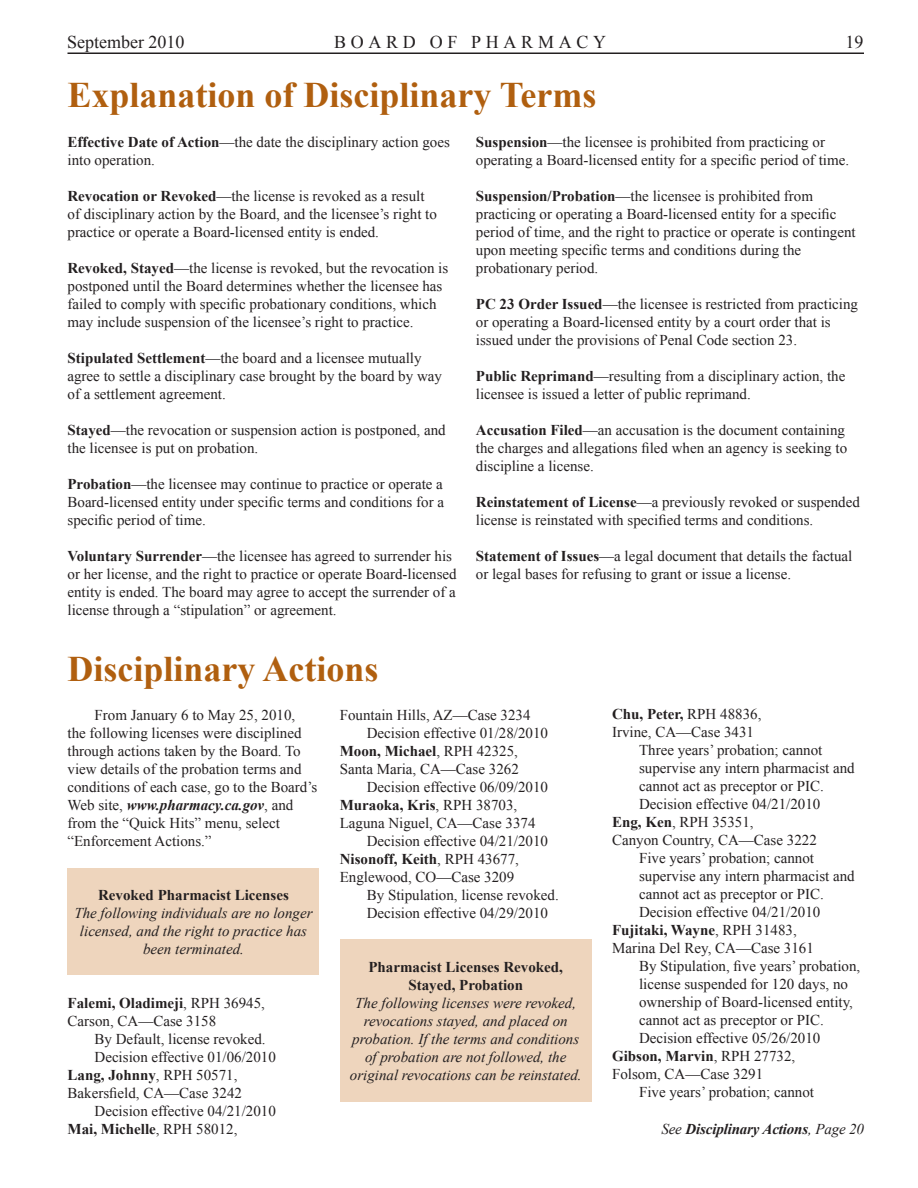
<style>
.page{position:relative;width:918px;height:1188px;background:#fff}
.page>*{position:absolute;margin:0;border:0;box-sizing:border-box;transform-origin:0 0}
.t1{font:700 36px "Times New Roman";color:#b05f0f}
.t2{font:18px "Times New Roman";letter-spacing:.26em;color:#231f20}
.t3{font:18px "Times New Roman";color:#231f20}
.t4{font:18px "Times New Roman";letter-spacing:.13em;color:#231f20}
.Body_Text_3{font:15px/18px "Times New Roman";color:#231f20}
.Body_Text_3-2{font:italic 15px/18px "Times New Roman";color:#231f20;text-align:center}
.Heading_1{font:700 15px/18px "Times New Roman";color:#231f20;text-align:center}
.Body_Text_3-3{font:700 15px "Times New Roman";color:#231f20}
.t5{font:italic 700 15px "Times New Roman";letter-spacing:-.01em;color:#231f20}
.s1{font-weight:700}
.s2{font-weight:700;font-style:italic}
.s3{font-weight:700;font-style:normal}
.s4{font-weight:400}
</style>
<div class="page">
<hr style="left:68px;top:52px;width:796px;height:2px;background:#231f20">
<div style="left:340px;top:939px;width:252px;height:163px;background:#eed5bd"></div>
<div style="left:68px;top:868px;width:252px;height:107px;background:#eed5bd"></div>
<p class="t3" style="left:67px;top:30px;width:119px">September 2010</p>
<p class="t2" style="left:334px;top:30px;width:273px">BOARD OF PHARMACY</p>
<p class="t4" style="left:846px;top:30px;width:19px">19</p>
<p class="t1" style="left:68px;top:70px;width:531px">Explanation of Disciplinary Terms</p>
<p class="Body_Text_3" style="left:68px;top:133px;width:384px"><span class="s1">Effective Date of Action</span>—the date the disciplinary action goes into operation.</p>
<p class="Body_Text_3" style="left:68px;top:187px;width:371px"><span class="s1">Revocation or Revoked</span>—the license is revoked as a result of disciplinary action by the Board, and the licensee’s right to practice or operate a Board-licensed entity is ended.</p>
<p class="Body_Text_3" style="left:68px;top:259px;width:382px"><span class="s1">Revoked, Stayed</span>—the license is revoked, but the revocation is postponed until the Board determines whether the licensee has failed to comply with specific probationary conditions, which may include suspension of the licensee’s right to practice.</p>
<p class="Body_Text_3" style="left:68px;top:349px;width:376px"><span class="s1">Stipulated Settlement</span>—the board and a licensee mutually agree to settle a disciplinary case brought by the board by way of a settlement agreement.</p>
<p class="Body_Text_3" style="left:68px;top:421px;width:380px"><span class="s1">Stayed</span>—the revocation or suspension action is postponed, and the licensee is put on probation.</p>
<p class="Body_Text_3" style="left:68px;top:475px;width:378px;text-align:justify"><span class="s1">Probation</span>—the licensee may continue to practice or operate a Board-licensed entity under specific terms and conditions for a specific period of time.</p>
<p class="Body_Text_3" style="left:68px;top:547px;width:391px"><span class="s1">Voluntary Surrender</span>—the licensee has agreed to surrender his or her license, and the right to practice or operate Board-licensed entity is ended. The board may agree to accept the surrender of a license through a “stipulation” or agreement.</p>
<p class="Body_Text_3" style="left:476px;top:133px;width:375px"><span class="s1">Suspension</span>—the licensee is prohibited from practicing or operating a Board-licensed entity for a specific period of time.</p>
<p class="Body_Text_3" style="left:476px;top:187px;width:381px"><span class="s1">Suspension/Probation</span>—the licensee is prohibited from practicing or operating a Board-licensed entity for a specific period of time, and the right to practice or operate is contingent upon meeting specific terms and conditions during the probationary period.</p>
<p class="Body_Text_3" style="left:476px;top:295px;width:384px"><span class="s1">PC 23 Order Issued</span>—the licensee is restricted from practicing or operating a Board-licensed entity by a court order that is issued under the provisions of Penal Code section 23.</p>
<p class="Body_Text_3" style="left:476px;top:367px;width:371px"><span class="s1">Public Reprimand</span>—resulting from a disciplinary action, the licensee is issued a letter of public reprimand.</p>
<p class="Body_Text_3" style="left:476px;top:421px;width:373px"><span class="s1">Accusation Filed</span>—an accusation is the document containing the charges and allegations filed when an agency is seeking to discipline a license.</p>
<p class="Body_Text_3" style="left:476px;top:493px;width:386px"><span class="s1">Reinstatement of License</span>—a previously revoked or suspended license is reinstated with specified terms and conditions.</p>
<p class="Body_Text_3" style="left:476px;top:547px;width:378px"><span class="s1">Statement of Issues</span>—a legal document that details the factual or legal bases for refusing to grant or issue a license.</p>
<p class="t1" style="left:68px;top:644px;width:313px">Disciplinary Actions</p>
<p class="Body_Text_3" style="left:68px;top:705px;width:251px;text-indent:27px">From January 6 to May 25, 2010,<br>the following licenses were disciplined through actions taken by the Board. To view details of the probation terms and conditions of each case, go to the Board’s Web site, <span class="s2">www.pharmacy.ca.gov</span>, and from the “Quick Hits” menu, select “Enforcement Actions.”</p>
<p class="Body_Text_3" style="left:340px;top:705px;width:192px">Fountain Hills, AZ—Case 3234</p>
<p class="Body_Text_3" style="left:367px;top:723px;width:183px">Decision effective 01/28/2010</p>
<p class="Body_Text_3" style="left:340px;top:741px;width:181px"><span class="s1">Moon, Michael</span>, RPH 42325,<br>Santa Maria, CA—Case 3262</p>
<p class="Body_Text_3" style="left:367px;top:777px;width:183px">Decision effective 06/09/2010</p>
<p class="Body_Text_3" style="left:340px;top:795px;width:197px"><span class="s1">Muraoka, Kris</span>, RPH 38703,<br>Laguna Niguel, CA—Case 3374</p>
<p class="Body_Text_3" style="left:367px;top:831px;width:183px">Decision effective 04/21/2010</p>
<p class="Body_Text_3" style="left:340px;top:849px;width:181px"><span class="s1">Nisonoff, Keith</span>, RPH 43677,<br>Englewood, CO—Case 3209</p>
<p class="Body_Text_3" style="left:367px;top:885px;width:194px">By Stipulation, license revoked.</p>
<p class="Body_Text_3" style="left:367px;top:903px;width:183px">Decision effective 04/29/2010</p>
<p class="Body_Text_3-2" style="left:74px;top:885px;width:240px"><span class="s3">Revoked Pharmacist Licenses<br></span>The following individuals are no longer licensed, and the right to practice has been terminated.</p>
<p class="Heading_1" style="left:68px;top:993px;width:199px">Falemi, Oladimeji<span class="s4">, RPH 36945,</span></p>
<p class="Body_Text_3" style="left:68px;top:1011px;width:150px">Carson, CA—Case 3158</p>
<p class="Body_Text_3" style="left:95px;top:1029px;width:173px">By Default, license revoked.</p>
<p class="Body_Text_3" style="left:95px;top:1047px;width:183px">Decision effective 01/06/2010</p>
<p class="Heading_1" style="left:68px;top:1065px;width:172px">Lang, Johnny<span class="s4">, RPH 50571,</span></p>
<p class="Body_Text_3" style="left:68px;top:1083px;width:176px">Bakersfield, CA—Case 3242</p>
<p class="Body_Text_3" style="left:95px;top:1101px;width:183px">Decision effective 04/21/2010</p>
<p class="Heading_1" style="left:68px;top:1119px;width:171px">Mai, Michelle<span class="s4">, RPH 58012,</span></p>
<p class="Heading_1" style="left:368px;top:957px;width:196px">Pharmacist Licenses Revoked,<br>Stayed, Probation</p>
<p class="Body_Text_3-2" style="left:350px;top:993px;width:233px">The following licenses were revoked, revocations stayed, and placed on probation. If the terms and conditions of probation are not followed, the original revocations can be reinstated.</p>
<p class="Body_Text_3" style="left:612px;top:705px;width:151px"><span class="s1">Chu, Peter,</span> RPH 48836,<br>Irvine, CA—Case 3431</p>
<p class="Body_Text_3" style="left:639px;top:741px;width:217px">Three years’ probation; cannot supervise any intern pharmacist and cannot act as preceptor or PIC.</p>
<p class="Body_Text_3" style="left:639px;top:795px;width:183px">Decision effective 04/21/2010</p>
<p class="Body_Text_3" style="left:612px;top:813px;width:206px"><span class="s1">Eng, Ken</span>, RPH 35351,<br>Canyon Country, CA—Case 3222</p>
<p class="Body_Text_3" style="left:639px;top:849px;width:217px">Five years’ probation; cannot supervise any intern pharmacist and cannot act as preceptor or PIC.</p>
<p class="Body_Text_3" style="left:639px;top:903px;width:183px">Decision effective 04/21/2010</p>
<p class="Body_Text_3-3" style="left:612px;top:920px;width:186px">Fujitaki, Wayne<span class="s4">, RPH 31483,</span></p>
<p class="Body_Text_3" style="left:612px;top:939px;width:203px">Marina Del Rey, CA—Case 3161</p>
<p class="Body_Text_3" style="left:639px;top:957px;width:223px">By Stipulation, five years’ probation, license suspended for 120 days, no ownership of Board-licensed entity, cannot act as preceptor or PIC.</p>
<p class="Body_Text_3" style="left:639px;top:1029px;width:183px">Decision effective 05/26/2010</p>
<p class="Body_Text_3-3" style="left:612px;top:1046px;width:185px">Gibson, Marvin<span class="s4">, RPH 27732,</span></p>
<p class="Body_Text_3" style="left:612px;top:1065px;width:153px">Folsom, CA—Case 3291</p>
<p class="Body_Text_3" style="left:639px;top:1083px;width:177px">Five years’ probation; cannot</p>
<p class="t5" style="left:661px;top:1118px;width:204px"><span class="s4">See</span> Disciplinary Actions<span class="s4">, Page 20</span></p>
</div>
